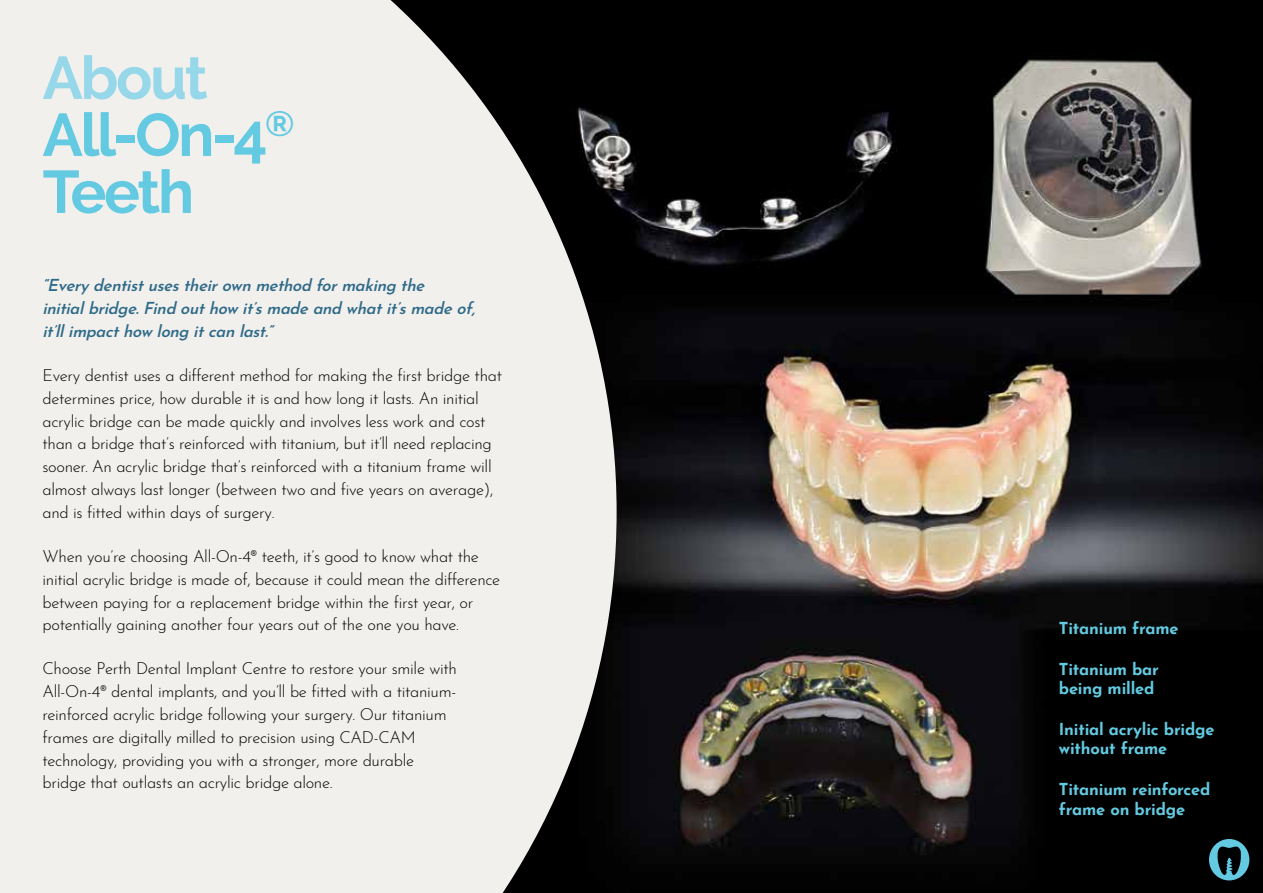
<style>
.page{position:relative;width:1263px;height:893px;background:#fff}
.page>*{position:absolute;margin:0;border:0;box-sizing:border-box;transform-origin:0 0}
.t1{font:700 60px/57px "Raleway";letter-spacing:-.04em;color:#63cae1}
.t2{font:300 16.5px/22.8px "Josefin Sans";letter-spacing:-.02em;color:#000}
.t3{font:italic 600 16.5px/22.8px "Josefin Sans";color:#2e6a88}
.t4{font:700 16.5px/19.5px "Josefin Sans";letter-spacing:-.01em;color:#63cae1}
.s1{color:#96d8e9}
</style>
<div class="page">
<img style="left:617px;top:0;width:646px;height:893px">
<svg style="left:0;top:0;width:617px;height:893px;background:#dad8d5"></svg>
<svg style="left:1209px;top:839px;width:40px;height:41px;background:#30646f"></svg>
<h1 class="t1" style="left:43px;top:50px;width:254px"><span class="s1">About<br></span>All-On-4<sup>®<br></sup>Teeth</h1>
<p class="t3" style="left:43px;top:272px;width:439px">“Everydentistusestheirownmethodformakingthe initialbridge.Findouthow it’smadeandwhatit’smadeof, it’llimpacthow longitcanlast.”</p>
<p class="t2" style="left:43px;top:362px;width:461px">Every dentist uses a different method for making the first bridge that determines price, how durable it is and how long it lasts. An initial acrylic bridge can be made quickly and involves less work and cost than a bridge that’s reinforced with titanium, but it’ll need replacing sooner. An acrylic bridge that’s reinforced with a titanium frame will almost always last longer (between two and five years on average), and is fitted within days of surgery.</p>
<p class="t2" style="left:43px;top:543px;width:459px">When you’re choosing All-On-4® teeth, it’s good to know what the initial acrylic bridge is made of, because it could mean the difference between paying for a replacement bridge within the first year, or potentially gaining another four years out of the one you have.</p>
<p class="t2" style="left:43px;top:656px;width:416px">Choose Perth Dental Implant Centre to restore your smile with All-On-4® dental implants, and you’ll be fitted with a titanium&shy;reinforced acrylic bridge following your surgery. Our titanium frames are digitally milled to precision using CAD-CAM technology, providing you with a stronger, more durable bridge that outlasts an acrylic bridge alone.</p>
<p class="t4" style="left:1059px;top:616px;width:121px">Titanium frame</p>
<p class="t4" style="left:1059px;top:657px;width:102px">Titanium bar being milled</p>
<p class="t4" style="left:1059px;top:717px;width:157px">Initial acrylic bridge without frame</p>
<p class="t4" style="left:1059px;top:777px;width:153px">Titanium reinforced frame on bridge</p>
</div>
